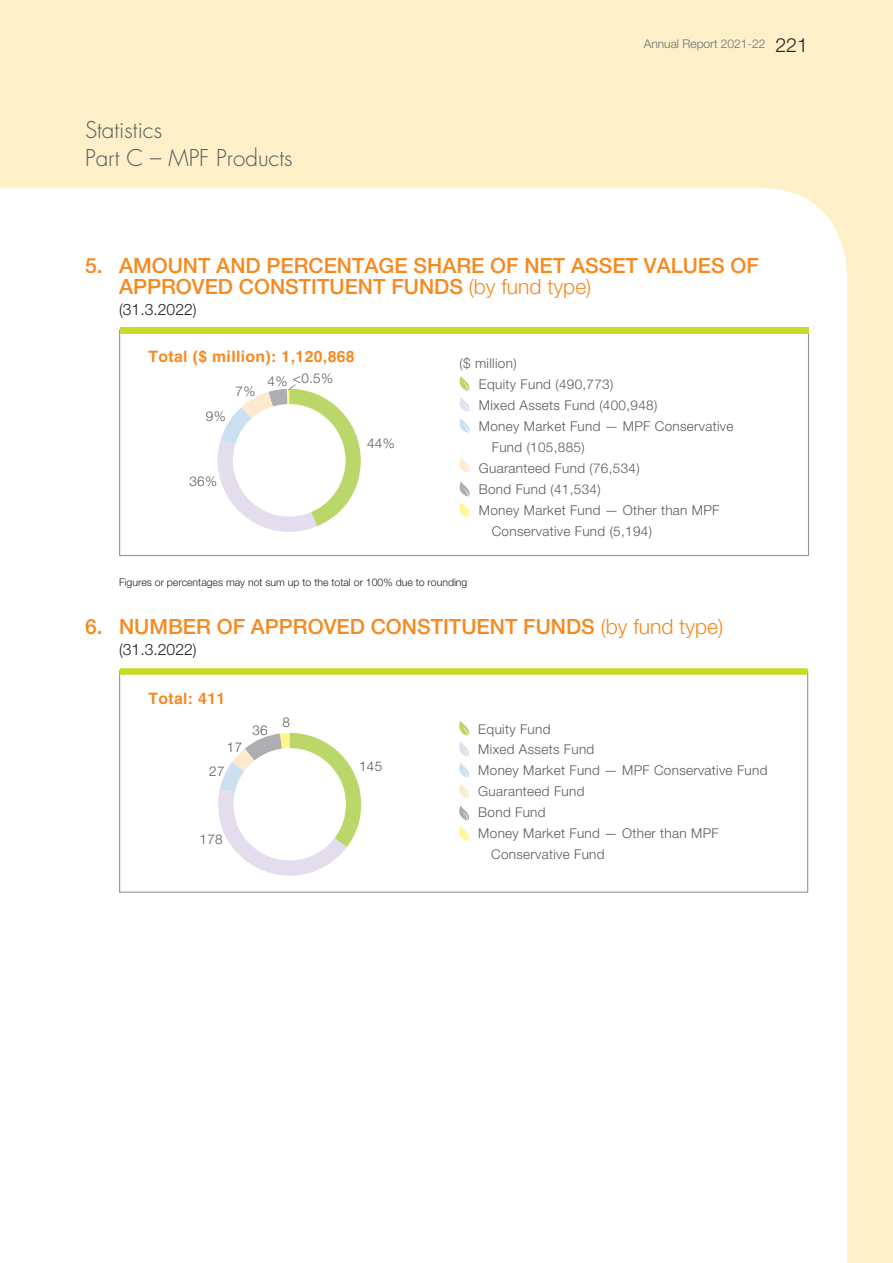
<style>
.page{position:relative;width:893px;height:1263px;background:#fef0c9}
.page>*{position:absolute;margin:0;border:0;box-sizing:border-box;transform-origin:0 0}
.t1{font:300 22.5px/28.5px "Futura Std";color:#57585a}
.t2{font:500 21px "Helvetica Neue LT Std";color:#f6891f}
.t3{font:300 21px "Helvetica Neue LT Std";color:#f6891f}
.t4{font:700 15.75px "Helvetica LT Std";letter-spacing:.025em;color:#f6891f}
.t5{font:300 15.75px "Helvetica Neue LT Std";color:#231f20}
.t6{font:300 13.5px "Helvetica Neue LT Std";letter-spacing:.025em;color:#595a5c}
.t7{font:300 12px "Helvetica Neue LT Std";color:#6c6d70}
.t8{font:300 10.5px "Helvetica Neue LT Std";color:#231f20}
.s1{font-size:19.5px;color:#231f20}
</style>
<div class="page">
<div style="left:0;top:188px;width:847px;height:1075px;background:#fff"></div>
<div style="left:119px;top:330px;width:690px;height:226px;background:#fff"></div>
<div style="left:120px;top:327px;width:688px;height:7px;background:#cadb2a"></div>
<svg style="left:216px;top:384px;width:145px;height:158px;background:#f2f4e9"></svg>
<svg style="left:459px;top:376px;width:12px;height:15px"></svg>
<svg style="left:459px;top:397px;width:12px;height:15px"></svg>
<svg style="left:459px;top:418px;width:12px;height:15px"></svg>
<svg style="left:459px;top:457px;width:12px;height:16px"></svg>
<svg style="left:459px;top:481px;width:12px;height:36px"></svg>
<div style="left:120px;top:671px;width:688px;height:221px;background:#fff"></div>
<div style="left:120px;top:668px;width:688px;height:7px;background:#cadb2a"></div>
<svg style="left:218px;top:733px;width:143px;height:143px"></svg>
<div style="left:233px;top:748px;width:113px;height:112px;background:#fff;border-radius:50%"></div>
<svg style="left:459px;top:720px;width:10px;height:79px"></svg>
<svg style="left:459px;top:805px;width:10px;height:36px"></svg>
<h1 class="t1" style="left:85px;top:116px;width:209px">Statistics<br>Part C – MPF Products</h1>
<p class="t7" style="left:644px;top:36px;width:166px">Annual Report 2021-22 <span class="s1">221</span></p>
<h2 class="t2" style="left:85px;top:253px;width:65px">5. AMOUNT</h2>
<h2 class="t2" style="left:216px;top:253px;width:16px">AND</h2>
<h2 class="t2" style="left:266px;top:253px;width:29px">PERCENTAGE</h2>
<h2 class="t2" style="left:414px;top:253px;width:29px">SHARE</h2>
<h2 class="t2" style="left:490px;top:253px;width:109px">OF NET ASSET</h2>
<h2 class="t2" style="left:644px;top:253px;width:28px">VALUES</h2>
<h2 class="t2" style="left:731px;top:253px;width:15px">OF</h2>
<h2 class="t2" style="left:119px;top:274px;width:29px">APPROVED</h2>
<h2 class="t2" style="left:239px;top:274px;width:30px">CONSTITUENT</h2>
<h2 class="t2" style="left:391px;top:274px;width:28px">FUNDS</h2>
<h2 class="t3" style="left:469px;top:273px;width:124px">(by fund type)</h2>
<p class="t5" style="left:119px;top:299px;width:79px">(31.3.2022)</p>
<p class="t4" style="left:148px;top:346px;width:208px">Total ($ million): 1,120,868</p>
<p class="t6" style="left:206px;top:408px;width:21px">9%</p>
<p class="t6" style="left:236px;top:382px;width:21px">7%</p>
<p class="t6" style="left:268px;top:370px;width:67px">4% &lt;0.5%</p>
<p class="t6" style="left:189px;top:473px;width:29px">36%</p>
<p class="t6" style="left:367px;top:435px;width:29px">44%</p>
<p class="t6" style="left:460px;top:355px;width:58px">($ million)</p>
<p class="t6" style="left:479px;top:376px;width:136px">Equity Fund (490,773)</p>
<p class="t6" style="left:479px;top:397px;width:180px">Mixed Assets Fund (400,948)</p>
<p class="t6" style="left:479px;top:418px;width:256px">Money Market Fund — MPF Conservative</p>
<p class="t6" style="left:492px;top:439px;width:94px">Fund (105,885)</p>
<p class="t6" style="left:479px;top:460px;width:162px">Guaranteed Fund (76,534)</p>
<p class="t6" style="left:479px;top:481px;width:123px">Bond Fund (41,534)</p>
<p class="t6" style="left:479px;top:502px;width:242px">Money Market Fund — Other than MPF</p>
<p class="t6" style="left:492px;top:523px;width:162px">Conservative Fund (5,194)</p>
<p class="t8" style="left:119px;top:576px;width:350px">Figures or percentages may not sum up to the total or 100% due to rounding</p>
<h2 class="t2" style="left:85px;top:614px;width:195px">6. NUMBER OF APPROVED</h2>
<h2 class="t2" style="left:371px;top:614px;width:30px">CONSTITUENT</h2>
<h2 class="t2" style="left:523px;top:614px;width:28px">FUNDS</h2>
<h2 class="t3" style="left:601px;top:614px;width:124px">(by fund type)</h2>
<p class="t5" style="left:119px;top:640px;width:79px">(31.3.2022)</p>
<p class="t4" style="left:148px;top:689px;width:78px">Total: 411</p>
<p class="t6" style="left:227px;top:739px;width:17px">17</p>
<p class="t6" style="left:209px;top:763px;width:17px">27</p>
<p class="t6" style="left:252px;top:722px;width:17px">36</p>
<p class="t6" style="left:283px;top:714px;width:9px">8</p>
<p class="t6" style="left:200px;top:831px;width:25px">178</p>
<p class="t6" style="left:359px;top:758px;width:25px">145</p>
<p class="t6" style="left:478px;top:720px;width:74px">Equity Fund</p>
<p class="t6" style="left:478px;top:741px;width:118px">Mixed Assets Fund</p>
<p class="t6" style="left:478px;top:762px;width:291px">Money Market Fund — MPF Conservative Fund</p>
<p class="t6" style="left:478px;top:783px;width:108px">Guaranteed Fund</p>
<p class="t6" style="left:478px;top:804px;width:69px">Bond Fund</p>
<p class="t6" style="left:478px;top:825px;width:242px">Money Market Fund — Other than MPF</p>
<p class="t6" style="left:491px;top:846px;width:115px">Conservative Fund</p>
</div>
